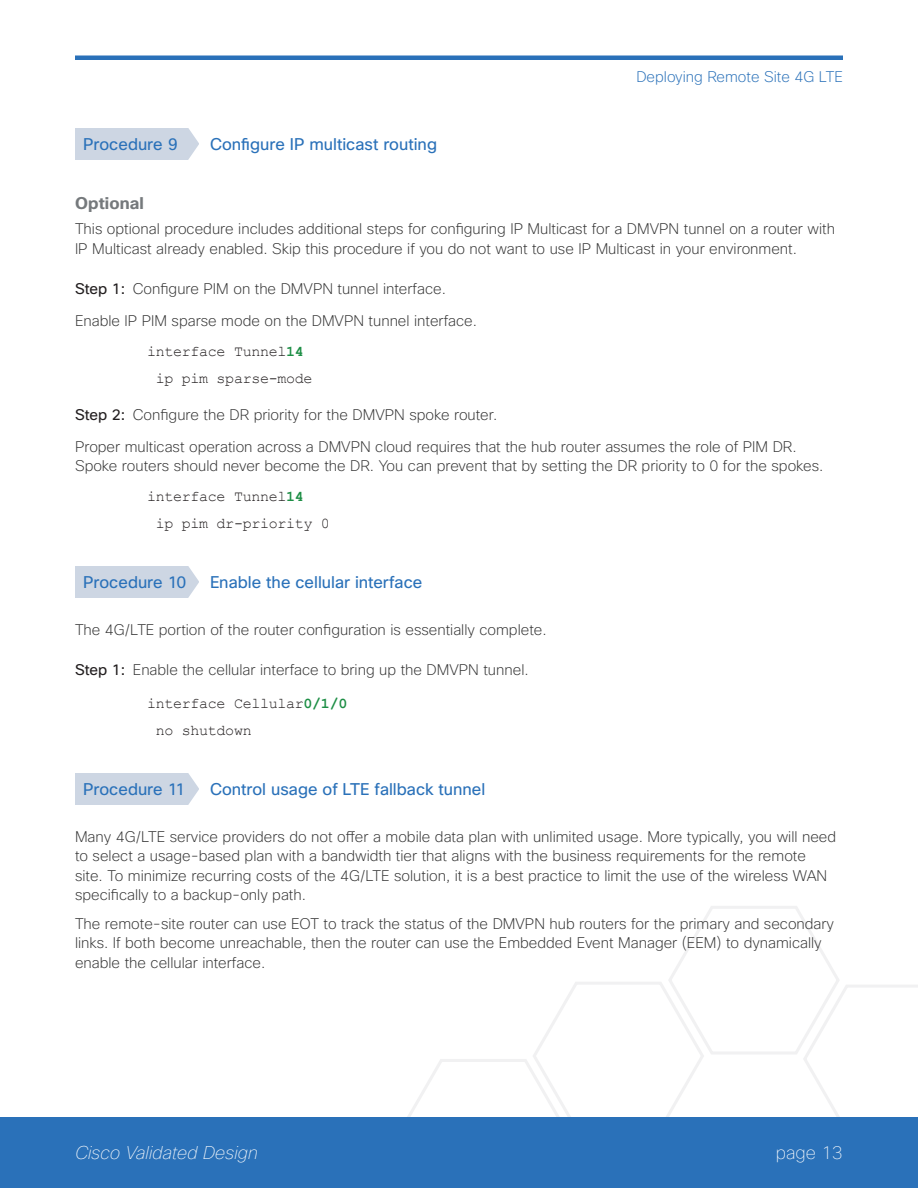
<style>
.page{position:relative;width:918px;height:1188px;background:#fff}
.page>*{position:absolute;margin:0;border:0;box-sizing:border-box;transform-origin:0 0}
.t1{font:italic 100 18px "Cisco Sans";color:#fff}
.t2{font:100 18px "Cisco Sans";color:#fff}
.t3{font:16.5px "Cisco Sans";color:#2a71b9}
.t4{font:700 16.5px "Cisco Sans";letter-spacing:.005em;color:#75797c}
.t5{font:200 15px/19.5px "Cisco Sans";color:#323232}
.t6{font:15px/27px "Courier New";letter-spacing:-.02em;color:#231f20}
.t7{font:200 15px "Cisco Sans";color:#2a71b9}
.s1{font-weight:400;color:#231f20}
.s2{font-weight:700;color:#1d8e45}
</style>
<div class="page">
<svg style="left:396px;top:906px;width:522px;height:212px"></svg>
<div style="left:0;top:1118px;width:918px;height:70px;background:#2a71b9"></div>
<hr style="left:75px;top:56px;width:768px;height:4px;background:#2a71b9">
<div style="left:75px;top:128px;width:124px;height:32px;background:#cdd6e3"></div>
<div style="left:75px;top:566px;width:124px;height:32px;background:#cdd6e3"></div>
<div style="left:75px;top:773px;width:124px;height:32px;background:#cdd6e3"></div>
<p class="t3" style="left:83px;top:134px;width:96px">Procedure 9</p>
<p class="t3" style="left:210px;top:134px;width:229px">Configure IP multicast routing</p>
<p class="t7" style="left:636px;top:68px;width:208px">Deploying Remote Site 4G LTE</p>
<p class="t4" style="left:75px;top:192px;width:70px">Optional</p>
<p class="t5" style="left:75px;top:219px;width:762px">This optional procedure includes additional steps for configuring IP Multicast for a DMVPN tunnel on a router with<br>IP Multicast already enabled. Skip this procedure if you do not want to use IP Multicast in your environment.</p>
<p class="t5" style="left:75px;top:273px;width:404px;line-height:31.5px"><span class="s1">Step 1:</span> Configure PIM on the DMVPN tunnel interface.<br>Enable IP PIM sparse mode on the DMVPN tunnel interface.</p>
<p class="t6" style="left:147px;top:337px;width:167px;text-align:center">interface Tunnel<span class="s2">14 </span>ip pim sparse-mode</p>
<p class="t5" style="left:75px;top:399px;width:723px;line-height:31.5px"><span class="s1">Step 2:</span> Configure the DR priority for the DMVPN spoke router.<br>Proper multicast operation across a DMVPN cloud requires that the hub router assumes the role of PIM DR.</p>
<p class="t5" style="left:75px;top:456px;width:750px">Spoke routers should never become the DR. You can prevent that by setting the DR priority to 0 for the spokes.</p>
<p class="t6" style="left:156px;top:482px;width:176px;text-indent:-9px">interface Tunnel<span class="s2">14<br></span>ip pim dr-priority 0</p>
<p class="t3" style="left:83px;top:572px;width:105px">Procedure 10</p>
<p class="t3" style="left:210px;top:572px;width:214px">Enable the cellular interface</p>
<p class="t5" style="left:75px;top:620px;width:473px">The 4G/LTE portion of the router configuration is essentially complete.</p>
<p class="t5" style="left:75px;top:660px;width:455px"><span class="s1">Step 1:</span> Enable the cellular interface to bring up the DMVPN tunnel.</p>
<p class="t6" style="left:156px;top:689px;width:193px;text-indent:-9px">interface Cellular<span class="s2">0/1/0 </span>no shutdown</p>
<p class="t3" style="left:83px;top:779px;width:104px">Procedure 11</p>
<p class="t3" style="left:210px;top:779px;width:277px">Control usage of LTE fallback tunnel</p>
<p class="t5" style="left:75px;top:827px;width:763px">Many 4G/LTE service providers do not offer a mobile data plan with unlimited usage. More typically, you will need to select a usage-based plan with a bandwidth tier that aligns with the business requirements for the remote site. To minimize recurring costs of the 4G/LTE solution, it is a best practice to limit the use of the wireless WAN specifically to a backup-only path.</p>
<p class="t5" style="left:75px;top:914px;width:761px">The remote-site router can use EOT to track the status of the DMVPN hub routers for the primary and secondary links. If both become unreachable, then the router can use the Embedded Event Manager (EEM) to dynamically enable the cellular interface.</p>
<p class="t1" style="left:75px;top:1141px;width:184px">Cisco Validated Design</p>
<p class="t2" style="left:776px;top:1141px;width:69px">page 13</p>
</div>
